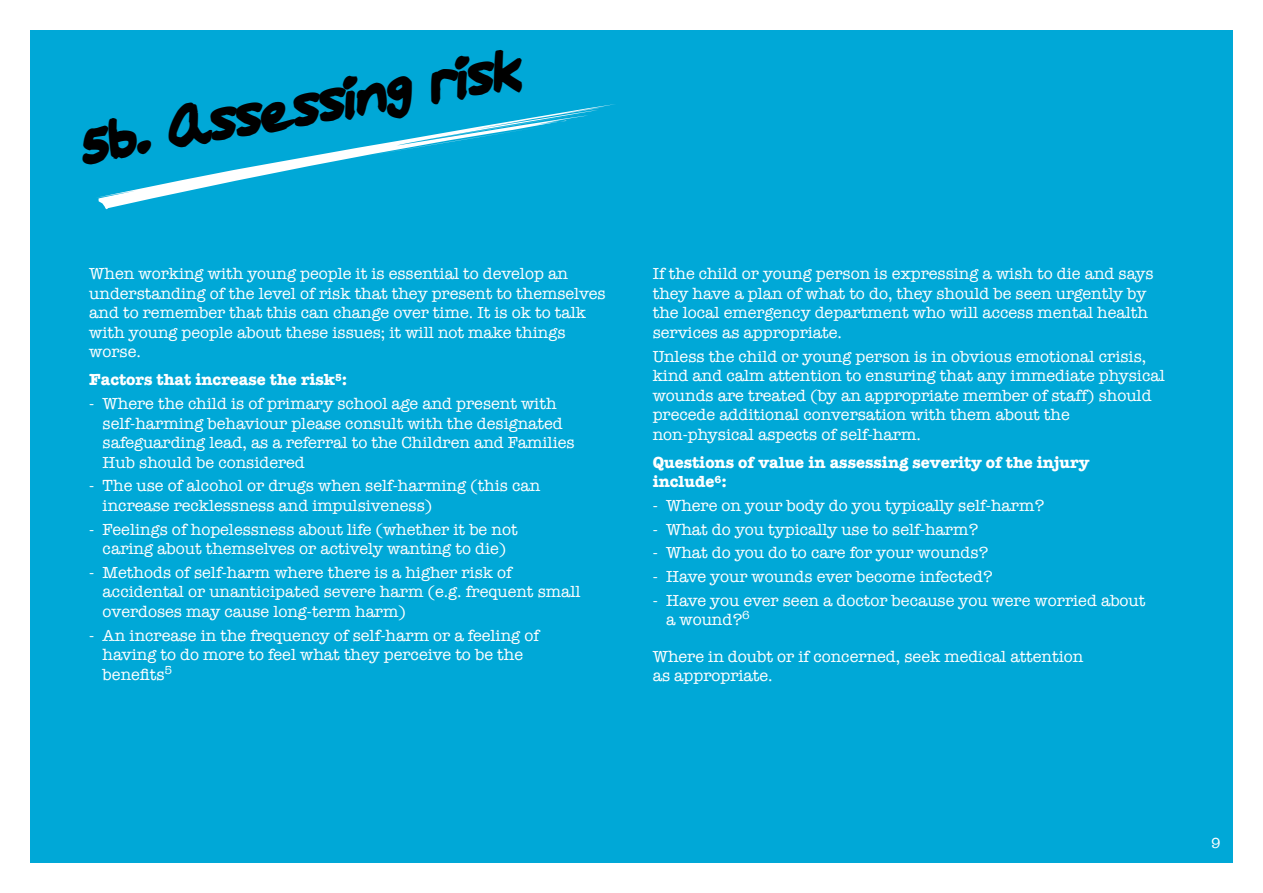
<style>
.page{position:relative;width:1263px;height:893px;background:#fff}
.page>*{position:absolute;margin:0;border:0;box-sizing:border-box;transform-origin:0 0}
.t1{font:33px "Big Fat Marker";color:#000}
.t2{font:16.5px/19.5px "American Typewriter";color:#fff}
.t3{font:700 16.5px/19.5px "American Typewriter";color:#fff}
.t4{font:15px "American Typewriter";color:#fff}
</style>
<div class="page">
<div style="left:15px;top:15px;width:1233px;height:863px;background:#00a8d7"></div>
<div style="left:0;top:0;width:1263px;height:893px;border:30px solid #fff"></div>
<svg style="left:97px;top:104px;width:518px;height:106px"></svg>
<svg style="left:362px;top:126px;width:187px;height:31px"></svg>
<h1 class="t1" style="left:78px;top:133px;width:451px;rotate:-10deg">5b. Assessing risk</h1>
<p class="t2" style="left:89px;top:263px;width:518px">When working with young people it is essential to develop an understanding of the level of risk that they present to themselves and to remember that this can change over time. It is ok to talk with young people about these issues; it will not make things worse.</p>
<p class="t3" style="left:89px;top:369px;width:260px">Factors that increase the risk<sup>5</sup>:</p>
<p class="t2" style="left:103px;top:393px;width:473px;text-indent:-13px">- Where the child is of primary school age and present with self-harming behaviour please consult with the designated safeguarding lead, as a referral to the Children and Families Hub should be considered</p>
<p class="t2" style="left:103px;top:476px;width:439px;text-indent:-13px">- The use of alcohol or drugs when self-harming (this can increase recklessness and impulsiveness)</p>
<p class="t2" style="left:89px;top:519px;width:430px;text-align:center">- Feelings of hopelessness about life (whether it be not caring about themselves or actively wanting to die)</p>
<p class="t2" style="left:103px;top:562px;width:479px;text-indent:-13px">- Methods of self-harm where there is a higher risk of accidental or unanticipated severe harm (e.g. frequent small overdoses may cause long-term harm)</p>
<p class="t2" style="left:103px;top:625px;width:438px;text-indent:-13px">- An increase in the frequency of self-harm or a feeling of having to do more to feel what they perceive to be the benefits<sup>5</sup></p>
<p class="t2" style="left:653px;top:263px;width:502px">If the child or young person is expressing a wish to die and says they have a plan of what to do, they should be seen urgently by the local emergency department who will access mental health services as appropriate.</p>
<p class="t2" style="left:653px;top:346px;width:514px">Unless the child or young person is in obvious emotional crisis, kind and calm attention to ensuring that any immediate physical wounds are treated (by an appropriate member of staff) should precede additional conversation with them about the non-physical aspects of self-harm.</p>
<p class="t3" style="left:653px;top:451px;width:438px">Questions of value in assessing severity of the injury include<sup>6</sup>:</p>
<p class="t2" style="left:653px;top:495px;width:393px">- Where on your body do you typically self-harm?</p>
<p class="t2" style="left:653px;top:519px;width:327px">- What do you typically use to self-harm?</p>
<p class="t2" style="left:653px;top:543px;width:337px">- What do you do to care for your wounds?</p>
<p class="t2" style="left:653px;top:566px;width:342px">- Have your wounds ever become infected?</p>
<p class="t2" style="left:666px;top:590px;width:481px;text-indent:-13px">- Have you ever seen a doctor because you were worried about a wound?<sup>6</sup></p>
<p class="t2" style="left:653px;top:646px;width:432px">Where in doubt or if concerned, seek medical attention as appropriate.</p>
<p class="t4" style="left:1211px;top:832px;width:11px">9</p>
</div>
